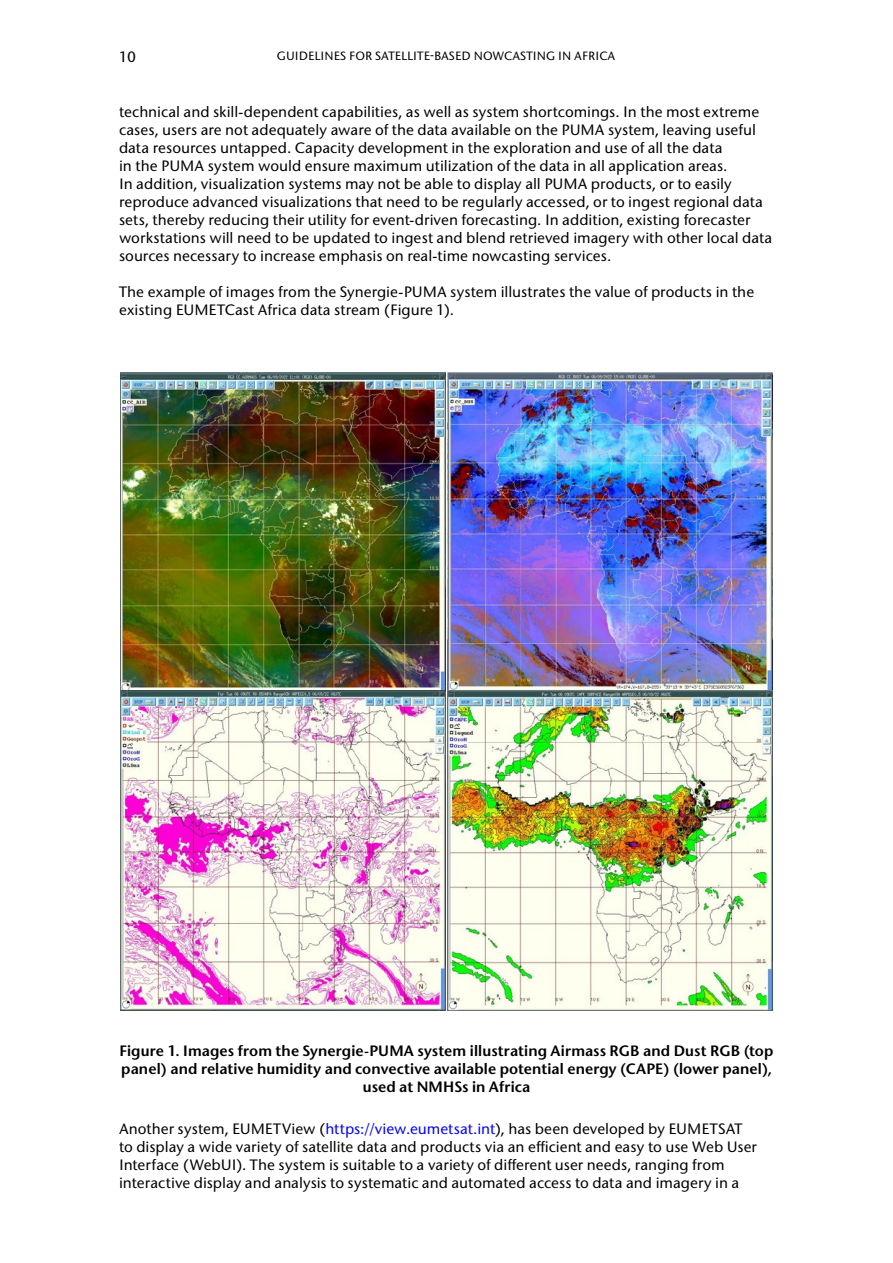
<style>
.page{position:relative;width:893px;height:1263px;background:#fff}
.page>*{position:absolute;margin:0;border:0;box-sizing:border-box;transform-origin:0 0}
.t1{font:500 15px/18px "Stone Sans ITC";color:#000}
.t2{font:600 15px/18px "Stone Sans ITC";letter-spacing:.01em;color:#000;text-align:center}
.t3{font:500 12px "Stone Sans ITC";letter-spacing:.01em;color:#000}
.s1{color:#00f}
</style>
<div class="page">
<img style="left:120px;top:372px;width:653px;height:639px">
<p class="t1" style="left:119px;top:48px;width:18px">10</p>
<p class="t3" style="left:277px;top:48px;width:340px">GUIDELINES FOR SATELLITE-BASED NOWCASTING IN AFRICA</p>
<p class="t1" style="left:119px;top:103px;width:655px">technical and skill-dependent capabilities, as well as system shortcomings. In the most extreme cases, users are not adequately aware of the data available on the PUMA system, leaving useful data resources untapped. Capacity development in the exploration and use of all the data<br>in the PUMA system would ensure maximum utilization of the data in all application areas.<br>In addition, visualization systems may not be able to display all PUMA products, or to easily reproduce advanced visualizations that need to be regularly accessed, or to ingest regional data sets, thereby reducing their utility for event-driven forecasting. In addition, existing forecaster workstations will need to be updated to ingest and blend retrieved imagery with other local data sources necessary to increase emphasis on real-time nowcasting services.</p>
<p class="t1" style="left:119px;top:283px;width:637px">The example of images from the Synergie-PUMA system illustrates the value of products in the existing EUMETCast Africa data stream (Figure 1).</p>
<p class="t2" style="left:119px;top:1041px;width:655px">Figure 1. Images from the Synergie-PUMA system illustrating Airmass RGB and Dust RGB (top panel) and relative humidity and convective available potential energy (CAPE) (lower panel), used at NMHSs in Africa</p>
<p class="t1" style="left:119px;top:1120px;width:639px">Another system, EUMETView (<span class="s1">https://view.eumetsat.int</span>), has been developed by EUMETSAT to display a wide variety of satellite data and products via an efficient and easy to use Web User Interface (WebUI). The system is suitable to a variety of different user needs, ranging from interactive display and analysis to systematic and automated access to data and imagery in a</p>
</div>
